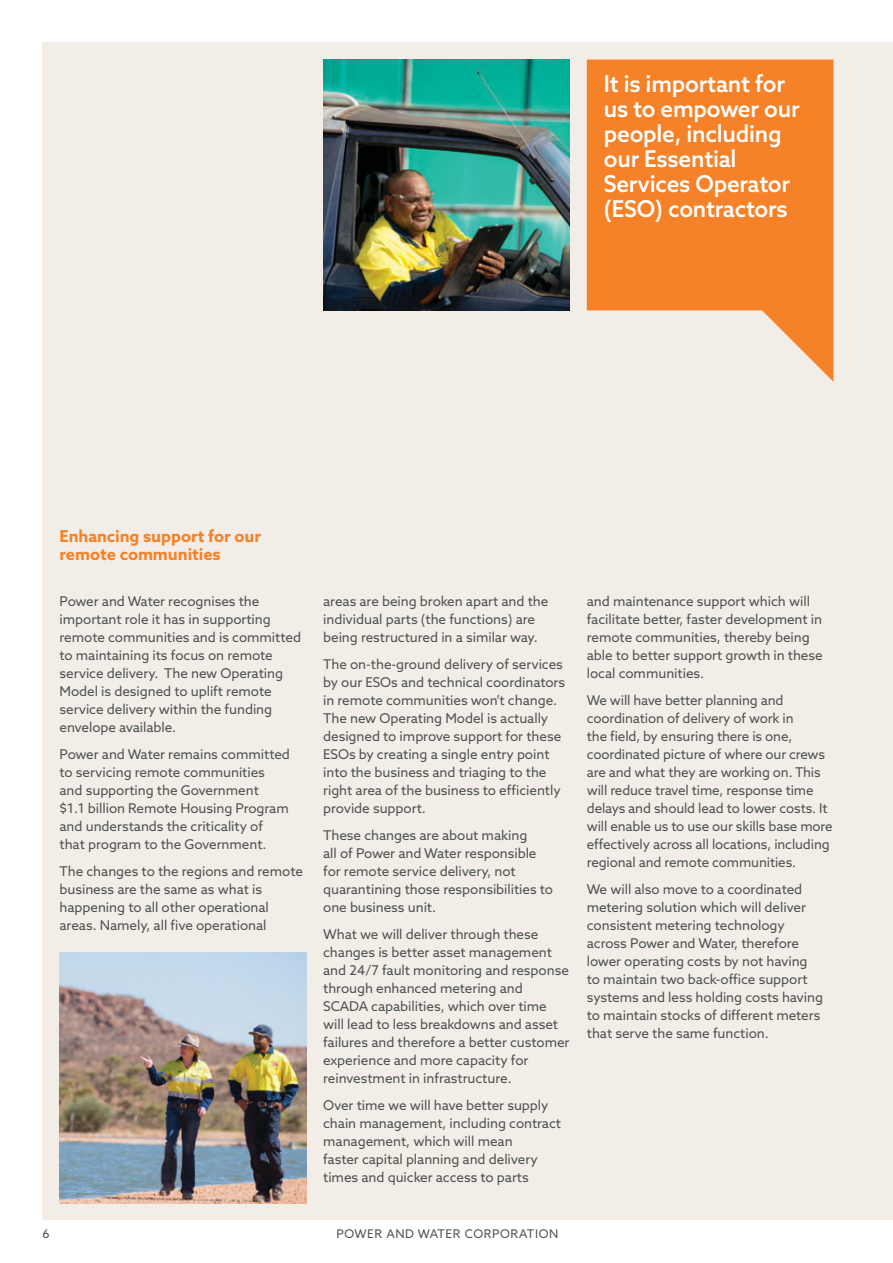
<style>
.page{position:relative;width:893px;height:1263px;background:#fff}
.page>*{position:absolute;margin:0;border:0;box-sizing:border-box;transform-origin:0 0}
.t1{font:500 23.25px/25.2px "Azo Sans";letter-spacing:-.01em;color:#fff}
.Subhead_-_sky_blue{font:700 16.5px/18px "Azo Sans";letter-spacing:-.005em;color:#f58229}
.Body_copy_grey{font:13.5px/18px "Azo Sans";letter-spacing:-.005em;color:#4e5350}
.Body_copy_grey-2{font:12px "Azo Sans";letter-spacing:.05em;color:#4e5350}
</style>
<div class="page">
<div style="left:43px;top:43px;width:850px;height:1177px;background:#f2eee7"></div>
<svg style="left:587px;top:60px;width:246px;height:322px;fill:#f58229"></svg>
<img style="left:323px;top:60px;width:247px;height:250px">
<img style="left:60px;top:952px;width:246px;height:251px">
<p class="t1" style="left:604px;top:70px;width:197px">It is important for us to empower our people, including our Essential<br>Services Operator (ESO) contractors</p>
<p class="Subhead_-_sky_blue" style="left:60px;top:527px;width:203px">Enhancing support for our remote communities</p>
<p class="Body_copy_grey" style="left:60px;top:592px;width:243px">Power and Water recognises the important role it has in supporting remote communities and is committed to maintaining its focus on remote service delivery. The new Operating Model is designed to uplift remote service delivery within the funding envelope available.</p>
<p class="Body_copy_grey" style="left:60px;top:745px;width:232px">Power and Water remains committed to servicing remote communities and supporting the Government<br>$1.1 billion Remote Housing Program and understands the criticality of that program to the Government.</p>
<p class="Body_copy_grey" style="left:60px;top:862px;width:245px">The changes to the regions and remote business are the same as what is happening to all other operational areas. Namely, all five operational</p>
<p class="Body_copy_grey" style="left:323px;top:592px;width:227px">areas are being broken apart and the individual parts (the functions) are being restructured in a similar way.</p>
<p class="Body_copy_grey" style="left:323px;top:655px;width:244px">The on-the-ground delivery of services by our ESOs and technical coordinators in remote communities won’t change.<br>The new Operating Model is actually designed to improve support for these ESOs by creating a single entry point into the business and triaging to the right area of the business to efficiently provide support.</p>
<p class="Body_copy_grey" style="left:323px;top:826px;width:232px">These changes are about making<br>all of Power and Water responsible for remote service delivery, not quarantining those responsibilities to one business unit.</p>
<p class="Body_copy_grey" style="left:323px;top:925px;width:248px">What we will deliver through these changes is better asset management and 24/7 fault monitoring and response through enhanced metering and SCADA capabilities, which over time will lead to less breakdowns and asset failures and therefore a better customer experience and more capacity for reinvestment in infrastructure.</p>
<p class="Body_copy_grey" style="left:323px;top:1096px;width:239px">Over time we will have better supply chain management, including contract management, which will mean<br>faster capital planning and delivery times and quicker access to parts</p>
<p class="Body_copy_grey" style="left:587px;top:592px;width:237px">and maintenance support which will facilitate better, faster development in remote communities, thereby being able to better support growth in these local communities.</p>
<p class="Body_copy_grey" style="left:587px;top:691px;width:247px">We will have better planning and coordination of delivery of work in<br>the field, by ensuring there is one, coordinated picture of where our crews are and what they are working on. This will reduce travel time, response time delays and should lead to lower costs. It will enable us to use our skills base more effectively across all locations, including regional and remote communities.</p>
<p class="Body_copy_grey" style="left:587px;top:880px;width:238px">We will also move to a coordinated metering solution which will deliver consistent metering technology across Power and Water, therefore lower operating costs by not having to maintain two back-office support systems and less holding costs having to maintain stocks of different meters that serve the same function.</p>
<p class="Body_copy_grey-2" style="left:43px;top:1226px;width:9px">6</p>
<p class="Body_copy_grey-2" style="left:336px;top:1226px;width:223px">POWER AND WATER CORPORATION</p>
</div>
